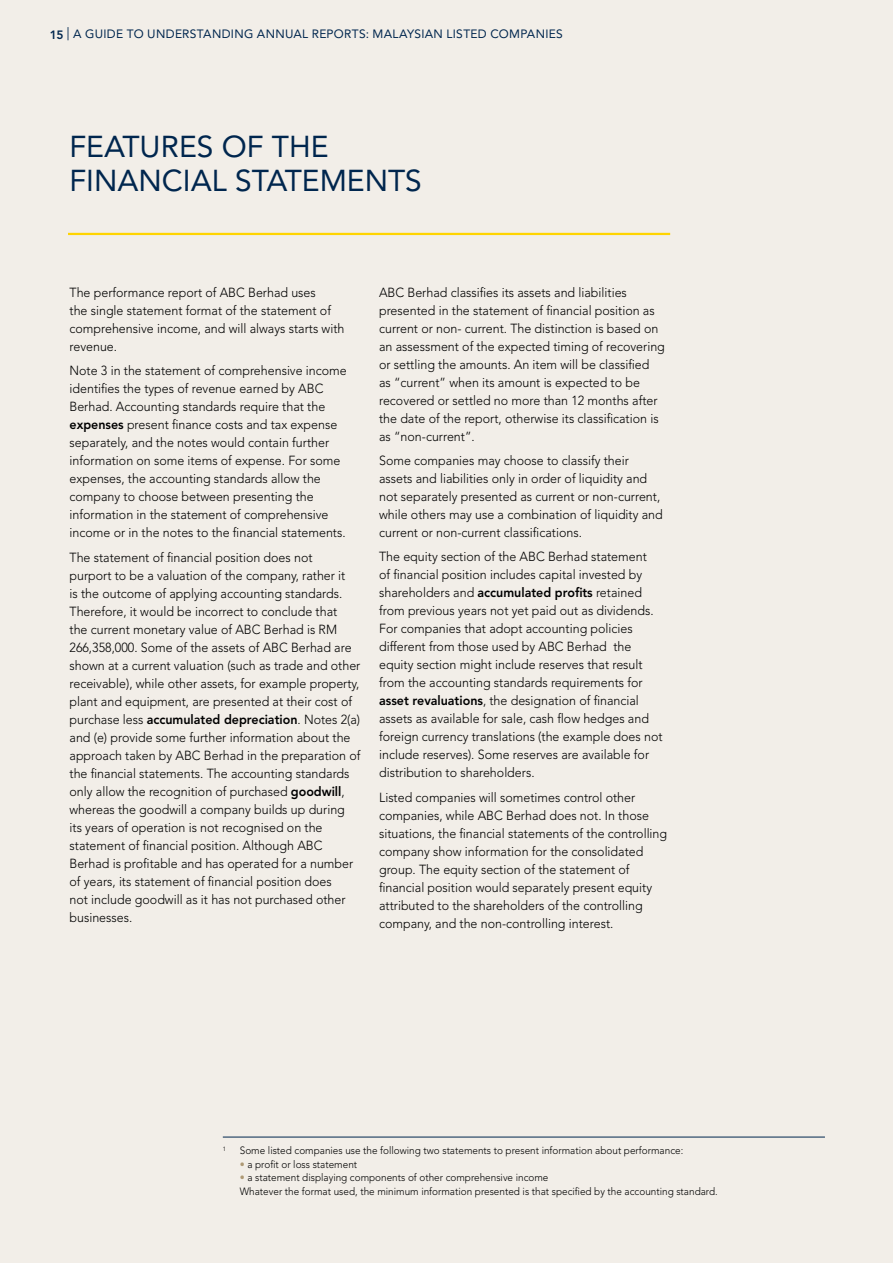
<style>
.page{position:relative;width:893px;height:1263px;background:#f2eee8}
.page>*{position:absolute;margin:0;border:0;box-sizing:border-box;transform-origin:0 0}
.t1{font:30px/34.5px "Avenir LT Std";color:#00264e}
.t2{font:300 13.2px/18px "Avenir LT Std";color:#000;scale:.95 1}
.t3{font:12px "Avenir LT Std";letter-spacing:.025em;color:#00264e}
.t4{font:300 10.5px/13.5px "Avenir LT Std";color:#000;scale:.95 1}
.t5{font:300 6.15px "Avenir LT Std";color:#000}
.s1{font-weight:800}
.s2{font-size:13.2px}
.s3{color:#ae9974}
</style>
<div class="page">
<hr style="left:68px;top:233px;width:602px;height:2px;background:#ffd400">
<hr style="left:223px;top:1137px;width:602px;height:1px;background:#00264e">
<p class="t3" style="left:50px;top:27px;width:515px"><span class="s1">15</span> <span class="s2">|</span> A GUIDE TO UNDERSTANDING ANNUAL REPORTS: MALAYSIAN LISTED COMPANIES</p>
<h1 class="t1" style="left:70px;top:129px;width:354px">FEATURES OF THE<br>FINANCIAL STATEMENTS</h1>
<p class="t2" style="left:70px;top:283px;width:291px">The performance report of ABC Berhad uses<br>the single statement format of the statement of comprehensive income, and will always starts with revenue.</p>
<p class="t2" style="left:70px;top:362px;width:293px">Note 3 in the statement of comprehensive income identifies the types of revenue earned by ABC Berhad. Accounting standards require that the <span class="s1">expenses</span> present finance costs and tax expense separately, and the notes would contain further information on some items of expense. For some expenses, the accounting standards allow the company to choose between presenting the information in the statement of comprehensive income or in the notes to the financial statements.</p>
<p class="t2" style="left:70px;top:548px;width:308px">The statement of financial position does not<br>purport to be a valuation of the company, rather it<br>is the outcome of applying accounting standards.<br>Therefore, it would be incorrect to conclude that<br>the current monetary value of ABC Berhad is RM 266,358,000. Some of the assets of ABC Berhad are shown at a current valuation (such as trade and other receivable), while other assets, for example property, plant and equipment, are presented at their cost of purchase less <span class="s1">accumulated depreciation</span>. Notes 2(a) and (e) provide some further information about the approach taken by ABC Berhad in the preparation of the financial statements. The accounting standards only allow the recognition of purchased <span class="s1">goodwill</span>, whereas the goodwill a company builds up during its years of operation is not recognised on the statement of financial position. Although ABC Berhad is profitable and has operated for a number of years, its statement of financial position does<br>not include goodwill as it has not purchased other businesses.</p>
<p class="t2" style="left:379px;top:283px;width:302px">ABC Berhad classifies its assets and liabilities presented in the statement of financial position as current or non- current. The distinction is based on an assessment of the expected timing of recovering or settling the amounts. An item will be classified<br>as “current” when its amount is expected to be recovered or settled no more than 12 months after the date of the report, otherwise its classification is as “non-current”.</p>
<p class="t2" style="left:379px;top:452px;width:300px">Some companies may choose to classify their assets and liabilities only in order of liquidity and not separately presented as current or non-current, while others may use a combination of liquidity and current or non-current classifications.</p>
<p class="t2" style="left:379px;top:548px;width:300px">The equity section of the ABC Berhad statement<br>of financial position includes capital invested by shareholders and <span class="s1">accumulated profits</span> retained from previous years not yet paid out as dividends.<br>For companies that adopt accounting policies different from those used by ABC Berhad the equity section might include reserves that result from the accounting standards requirements for <span class="s1">asset revaluations</span>, the designation of financial assets as available for sale, cash flow hedges and foreign currency translations (the example does not include reserves). Some reserves are available for distribution to shareholders.</p>
<p class="t2" style="left:379px;top:788px;width:305px">Listed companies will sometimes control other companies, while ABC Berhad does not. In those situations, the financial statements of the controlling company show information for the consolidated group. The equity section of the statement of financial position would separately present equity attributed to the shareholders of the controlling company, and the non-controlling interest.</p>
<p class="t5" style="left:223px;top:1145px;width:5px">1</p>
<p class="t4" style="left:240px;top:1144px;width:468px">Some listed companies use the following two statements to present information about performance:</p>
<p class="t4" style="left:240px;top:1157px;width:125px"><span class="s3">•</span> a profit or loss statement</p>
<p class="t4" style="left:240px;top:1171px;width:505px"><span class="s3">•</span> a statement displaying components of other comprehensive income<br>Whatever the format used, the minimum information presented is that specified by the accounting standard.</p>
</div>
